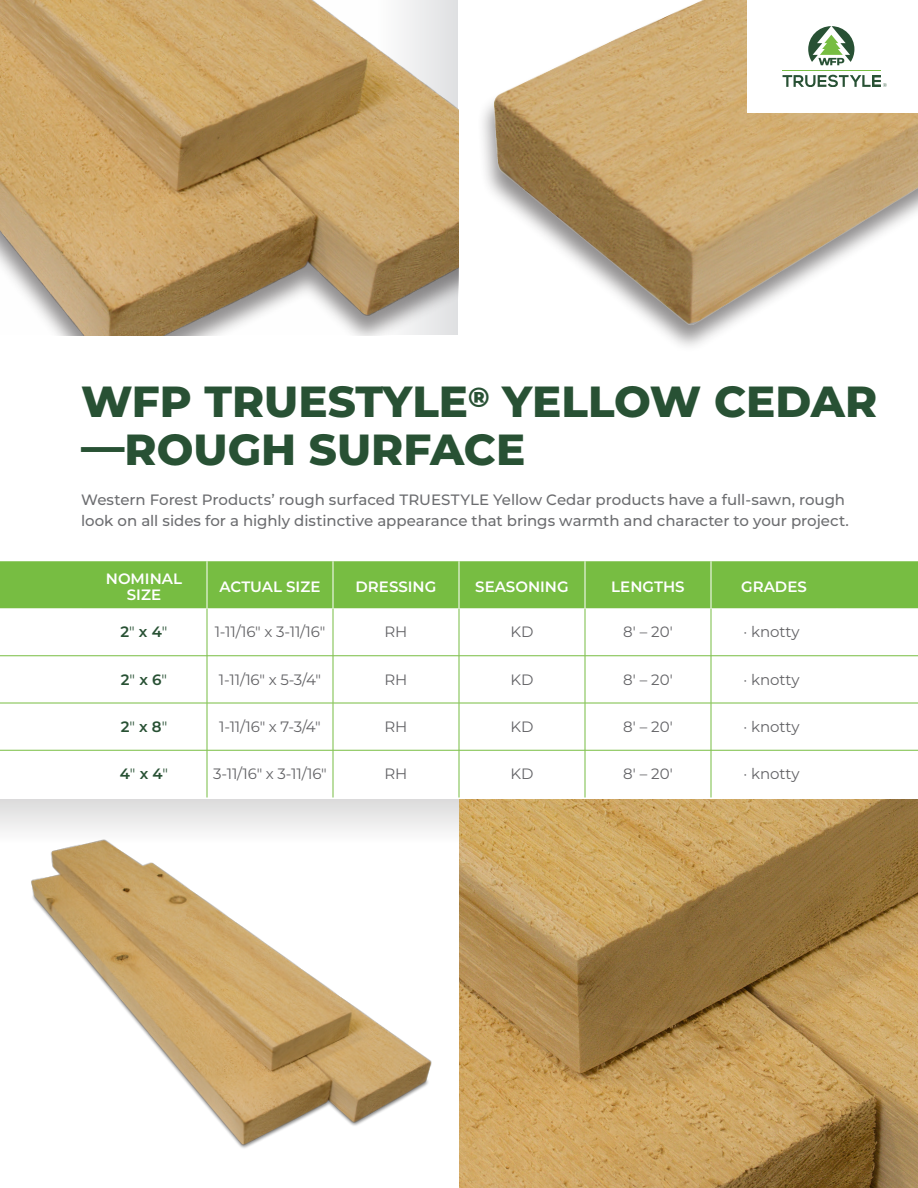
<style>
.page{position:relative;width:918px;height:1188px;background:#fff}
.page>*{position:absolute;margin:0;border:0;box-sizing:border-box;transform-origin:0 0}
.t1{font:800 43.5px/48px "Montserrat";color:#285134}
.body_paragraphs{font:500 15px/21px "Montserrat";letter-spacing:-.005em;color:#6c6d70}
.t2{font:15px "Montserrat";letter-spacing:-.01em;color:#636366}
.t3{font:600 15px/16.5px "Montserrat";color:#fff;text-align:center}
.t4{font:600 15px "Montserrat";color:#285134}
.s1{font-weight:400}
</style>
<div class="page">
<svg style="left:0;top:799px;width:459px;height:32px;background:#e4e4e4"></svg>
<img style="left:7px;top:823px;width:440px;height:325px">
<img style="left:459px;top:799px;width:459px;height:389px">
<div style="left:0;top:561px;width:918px;height:48px;background:#77bd42"></div>
<svg style="left:0;top:609px;width:918px;height:189px"></svg>
<hr style="left:81px;top:750px;width:126px;height:1px;background:#77bd42">
<hr style="left:207px;top:750px;width:126px;height:1px;background:#77bd42">
<hr style="left:207px;top:750px;width:1px;height:48px;background:#77bd42">
<hr style="left:333px;top:750px;width:126px;height:1px;background:#77bd42">
<hr style="left:333px;top:750px;width:1px;height:48px;background:#77bd42">
<hr style="left:459px;top:750px;width:126px;height:1px;background:#77bd42">
<hr style="left:459px;top:750px;width:1px;height:48px;background:#77bd42">
<hr style="left:585px;top:750px;width:126px;height:1px;background:#77bd42">
<hr style="left:585px;top:750px;width:1px;height:48px;background:#77bd42">
<hr style="left:711px;top:750px;width:126px;height:1px;background:#77bd42">
<hr style="left:711px;top:750px;width:1px;height:48px;background:#77bd42">
<hr style="left:0;top:656px;width:81px;height:1px;background:#77bd42">
<hr style="left:0;top:703px;width:81px;height:1px;background:#77bd42">
<hr style="left:0;top:750px;width:81px;height:1px;background:#77bd42">
<hr style="left:837px;top:656px;width:81px;height:1px;background:#77bd42">
<hr style="left:837px;top:703px;width:81px;height:1px;background:#77bd42">
<hr style="left:837px;top:750px;width:81px;height:1px;background:#77bd42">
<hr style="left:207px;top:609px;width:1px;height:47px;background:#77bd42">
<hr style="left:333px;top:609px;width:1px;height:47px;background:#77bd42">
<hr style="left:459px;top:609px;width:1px;height:47px;background:#77bd42">
<hr style="left:585px;top:609px;width:1px;height:47px;background:#77bd42">
<hr style="left:711px;top:609px;width:1px;height:47px;background:#77bd42">
<hr style="left:81px;top:656px;width:126px;height:1px;background:#77bd42">
<hr style="left:207px;top:656px;width:126px;height:1px;background:#77bd42">
<hr style="left:207px;top:656px;width:1px;height:47px;background:#77bd42">
<hr style="left:333px;top:656px;width:126px;height:1px;background:#77bd42">
<hr style="left:333px;top:656px;width:1px;height:47px;background:#77bd42">
<hr style="left:459px;top:656px;width:126px;height:1px;background:#77bd42">
<hr style="left:459px;top:656px;width:1px;height:47px;background:#77bd42">
<hr style="left:585px;top:656px;width:126px;height:1px;background:#77bd42">
<hr style="left:585px;top:656px;width:1px;height:47px;background:#77bd42">
<hr style="left:711px;top:656px;width:126px;height:1px;background:#77bd42">
<hr style="left:711px;top:656px;width:1px;height:47px;background:#77bd42">
<hr style="left:81px;top:703px;width:126px;height:1px;background:#77bd42">
<hr style="left:207px;top:703px;width:126px;height:1px;background:#77bd42">
<hr style="left:207px;top:703px;width:1px;height:47px;background:#77bd42">
<hr style="left:333px;top:703px;width:126px;height:1px;background:#77bd42">
<hr style="left:333px;top:703px;width:1px;height:47px;background:#77bd42">
<hr style="left:459px;top:703px;width:126px;height:1px;background:#77bd42">
<hr style="left:459px;top:703px;width:1px;height:47px;background:#77bd42">
<hr style="left:585px;top:703px;width:126px;height:1px;background:#77bd42">
<hr style="left:585px;top:703px;width:1px;height:47px;background:#77bd42">
<hr style="left:711px;top:703px;width:126px;height:1px;background:#77bd42">
<hr style="left:711px;top:703px;width:1px;height:47px;background:#77bd42">
<hr style="left:207px;top:561px;width:1px;height:48px;background:#fff">
<hr style="left:333px;top:561px;width:1px;height:48px;background:#fff">
<hr style="left:459px;top:561px;width:1px;height:48px;background:#fff">
<hr style="left:585px;top:561px;width:1px;height:48px;background:#fff">
<hr style="left:711px;top:561px;width:1px;height:48px;background:#fff">
<img style="left:482px;top:0;width:436px;height:346px">
<img style="left:0;top:0;width:458px;height:336px">
<div style="left:747px;top:0;width:171px;height:113px;background:#fff"></div>
<svg style="left:808px;top:26px;width:46px;height:39px"></svg>
<hr style="left:783px;top:70px;width:98px;height:1px;background:#77bd42">
<svg style="left:783px;top:75px;width:104px;height:12px"></svg>
<p class="t1" style="left:81px;top:376px;width:798px">WFP TRUESTYLE<sup>®</sup> YELLOW CEDAR —ROUGH SURFACE</p>
<p class="body_paragraphs" style="left:81px;top:489px;width:770px">Western Forest Products’ rough surfaced TRUESTYLE Yellow Cedar products have a full-sawn, rough look on all sides for a highly distinctive appearance that brings warmth and character to your project.</p>
<p class="t3" style="left:106px;top:570px;width:78px">NOMINAL<br>SIZE</p>
<p class="t3" style="left:220px;top:578px;width:102px">ACTUAL SIZE</p>
<p class="t3" style="left:356px;top:578px;width:82px">DRESSING</p>
<p class="t3" style="left:475px;top:578px;width:95px">SEASONING</p>
<p class="t3" style="left:611px;top:578px;width:75px">LENGTHS</p>
<p class="t3" style="left:741px;top:578px;width:67px">GRADES</p>
<p class="t4" style="left:121px;top:621px;width:48px">2<span class="s1">″</span> x 4<span class="s1">″</span></p>
<p class="t2" style="left:215px;top:622px;width:112px">1-11/16″ x 3-11/16″</p>
<p class="t2" style="left:384px;top:622px;width:25px">RH</p>
<p class="t2" style="left:510px;top:622px;width:25px">KD</p>
<p class="t2" style="left:623px;top:622px;width:51px">8′ – 20′</p>
<p class="t2" style="left:743px;top:622px;width:58px">· knotty</p>
<p class="t4" style="left:121px;top:669px;width:48px">2<span class="s1">″</span> x 6<span class="s1">″</span></p>
<p class="t2" style="left:219px;top:669px;width:104px">1-11/16″ x 5-3/4″</p>
<p class="t2" style="left:384px;top:669px;width:25px">RH</p>
<p class="t2" style="left:510px;top:669px;width:25px">KD</p>
<p class="t2" style="left:623px;top:669px;width:51px">8′ – 20′</p>
<p class="t2" style="left:743px;top:669px;width:58px">· knotty</p>
<p class="t4" style="left:121px;top:716px;width:48px">2<span class="s1">″</span> x 8<span class="s1">″</span></p>
<p class="t2" style="left:219px;top:716px;width:103px">1-11/16″ x 7-3/4″</p>
<p class="t2" style="left:384px;top:716px;width:25px">RH</p>
<p class="t2" style="left:510px;top:716px;width:25px">KD</p>
<p class="t2" style="left:623px;top:716px;width:51px">8′ – 20′</p>
<p class="t2" style="left:743px;top:716px;width:58px">· knotty</p>
<p class="t4" style="left:120px;top:763px;width:50px">4<span class="s1">″</span> x 4<span class="s1">″</span></p>
<p class="t2" style="left:213px;top:764px;width:115px">3-11/16″ x 3-11/16″</p>
<p class="t2" style="left:384px;top:764px;width:25px">RH</p>
<p class="t2" style="left:510px;top:764px;width:25px">KD</p>
<p class="t2" style="left:623px;top:764px;width:51px">8′ – 20′</p>
<p class="t2" style="left:743px;top:764px;width:58px">· knotty</p>
</div>
